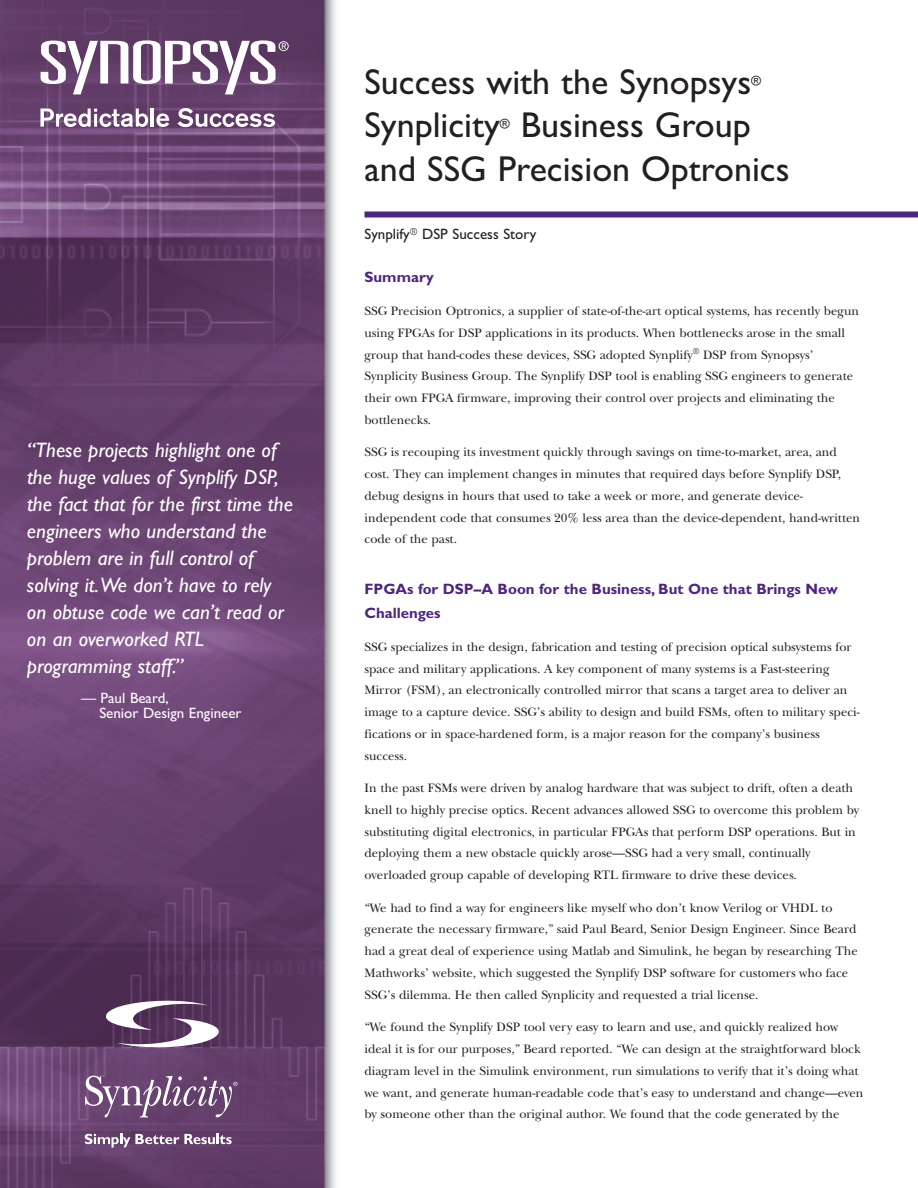
<style>
.page{position:relative;width:918px;height:1188px;background:#fff}
.page>*{position:absolute;margin:0;border:0;box-sizing:border-box;transform-origin:0 0}
.t1{font:36px/43.5px "Gill Sans";color:#231f20}
.t2{font:italic 21px/27px "Gill Sans";color:#fff}
.t3{font:700 15px/24px "Gill Sans";color:#4e2582}
.t4{font:15px/15px "Gill Sans";color:#fff}
.t5{font:15px "Gill Sans";color:#231f20}
.t6{font:13.5px "Gill Sans";color:#231f20}
.t7{font:12.75px/21.8px "New Baskerville";color:#231f20}
</style>
<div class="page">
<img style="left:0;top:0;width:918px;height:1188px">
<svg style="left:98px;top:999px;width:128px;height:50px"></svg>
<svg style="left:85px;top:1076px;width:153px;height:42px;background:#836589"></svg>
<svg style="left:85px;top:1134px;width:147px;height:14px"></svg>
<svg style="left:40px;top:109px;width:108px;height:18px"></svg>
<hr style="left:151px;top:109px;width:3px;height:18px;background:#fff">
<svg style="left:156px;top:113px;width:13px;height:14px"></svg>
<svg style="left:178px;top:108px;width:97px;height:19px"></svg>
<svg style="left:41px;top:40px;width:248px;height:54px"></svg>
<div style="left:364px;top:211px;width:554px;height:6px;background:#4e2582"></div>
<p class="t2" style="left:27px;top:438px;width:267px">“These projects highlight one of the huge values of Synplify DSP, the fact that for the first time the engineers who understand the problem are in full control of solving it.We don’t have to rely on obtuse code we can’t read or on an overworked RTL programming staff.”</p>
<p class="t4" style="left:99px;top:690px;width:144px;text-indent:-18px">— Paul Beard,<br>Senior Design Engineer</p>
<h1 class="t1" style="left:364px;top:60px;width:388px">Success with the Synopsys</h1>
<p class="t6" style="left:751px;top:72px;width:11px">®</p>
<h1 class="t1" style="left:364px;top:103px;width:137px">Synplicity</h1>
<p class="t6" style="left:500px;top:115px;width:11px">®</p>
<h1 class="t1" style="left:364px;top:103px;width:427px;text-indent:156px">Business Group and SSG Precision Optronics</h1>
<p class="t5" style="left:364px;top:225px;width:173px">Synplify<sup>®</sup> DSP Success Story</p>
<p class="t3" style="left:364px;top:267px;width:71px">Summary</p>
<p class="t7" style="left:364px;top:300px;width:496px">SSG Precision Optronics, a supplier of state-of-the-art optical systems, has recently begun using FPGAs for DSP applications in its products. When bottlenecks arose in the small group that hand-codes these devices, SSG adopted Synplify<sup>®</sup> DSP from Synopsys’ Synplicity Business Group. The Synplify DSP tool is enabling SSG engineers to generate their own FPGA firmware, improving their control over projects and eliminating the bottlenecks.</p>
<p class="t7" style="left:364px;top:441px;width:497px">SSG is recouping its investment quickly through savings on time-to-market, area, and cost. They can implement changes in minutes that required days before Synplify DSP, debug designs in hours that used to take a week or more, and generate device&shy;independent code that consumes 20% less area than the device-dependent, hand-written code of the past.</p>
<p class="t3" style="left:364px;top:579px;width:475px">FPGAs for DSP–A Boon for the Business, But One that Brings New<br>Challenges</p>
<p class="t7" style="left:364px;top:636px;width:497px">SSG specializes in the design, fabrication and testing of precision optical subsystems for space and military applications. A key component of many systems is a Fast-steering Mirror (FSM), an electronically controlled mirror that scans a target area to deliver an image to a capture device. SSG’s ability to design and build FSMs, often to military speci&shy;fications or in space-hardened form, is a major reason for the company’s business success.</p>
<p class="t7" style="left:364px;top:777px;width:496px">In the past FSMs were driven by analog hardware that was subject to drift, often a death knell to highly precise optics. Recent advances allowed SSG to overcome this problem by substituting digital electronics, in particular FPGAs that perform DSP operations. But in deploying them a new obstacle quickly arose—SSG had a very small, continually overloaded group capable of developing RTL firmware to drive these devices.</p>
<p class="t7" style="left:365px;top:896px;width:495px">“We had to find a way for engineers like myself who don’t know Verilog or VHDL to generate the necessary firmware,” said Paul Beard, Senior Design Engineer. Since Beard had a great deal of experience using Matlab and Simulink, he began by researching The Mathworks’ website, which suggested the Synplify DSP software for customers who face SSG’s dilemma. He then called Synplicity and requested a trial license.</p>
<p class="t7" style="left:365px;top:1016px;width:501px">“We found the Synplify DSP tool very easy to learn and use, and quickly realized how ideal it is for our purposes,” Beard reported. “We can design at the straightforward block diagram level in the Simulink environment, run simulations to verify that it’s doing what we want, and generate human-readable code that’s easy to understand and change—even by someone other than the original author. We found that the code generated by the</p>
</div>
